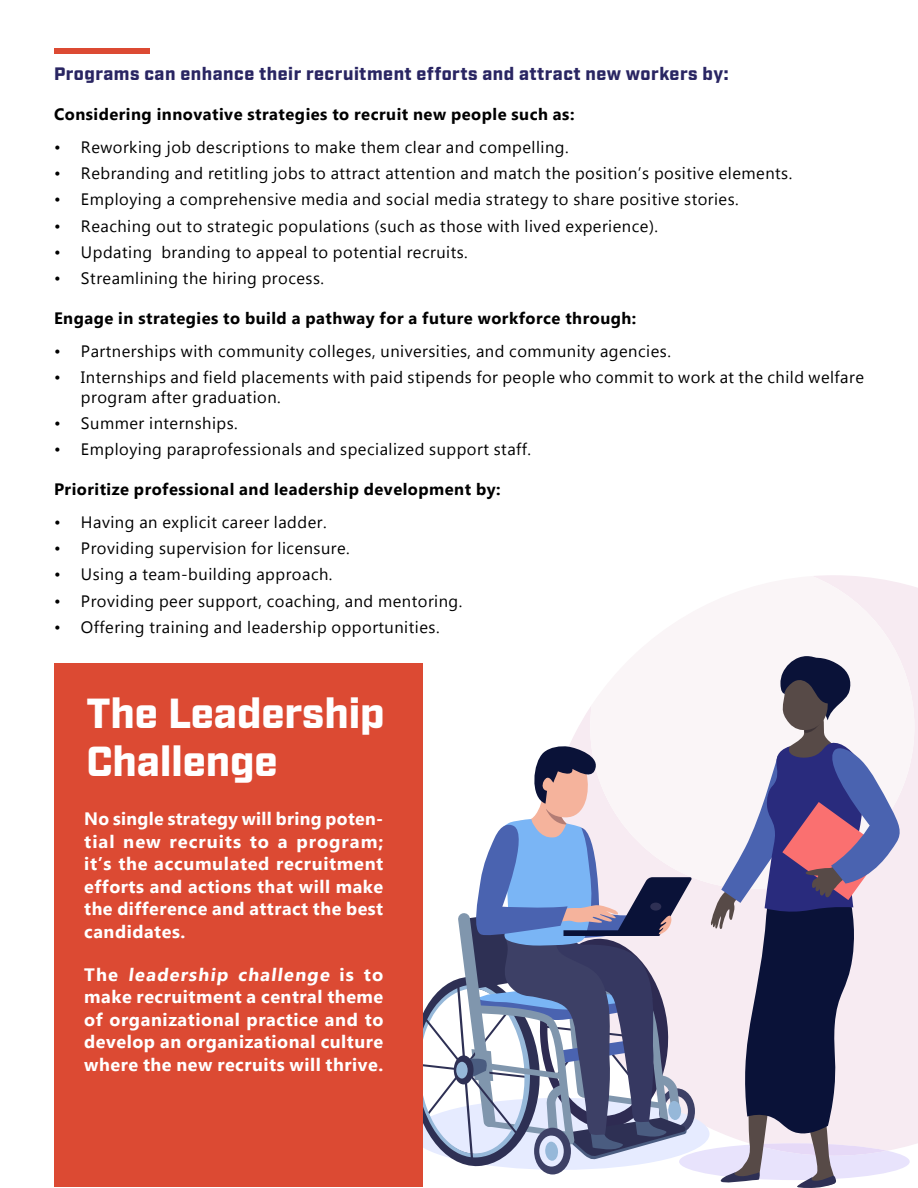
<style>
.page{position:relative;width:918px;height:1188px;background:#fff}
.page>*{position:absolute;margin:0;border:0;box-sizing:border-box;transform-origin:0 0}
.t1{font:900 42px/48px "Industry";color:#fff}
.t2{font:700 18px/22.5px "Gadugi";letter-spacing:.03em;color:#fff;text-align:justify}
.t3{font:900 18px "Industry";letter-spacing:.03em;color:#292562}
.t4{font:16.5px/19.5px "Gadugi";letter-spacing:.03em;color:#000}
.t5{font:700 16.5px "Gadugi";letter-spacing:.03em;color:#000}
</style>
<div class="page">
<div style="left:54px;top:663px;width:368px;height:524px;background:#dc4a33"></div>
<div style="left:54px;top:48px;width:96px;height:6px;background:#dc4a33"></div>
<svg style="left:422px;top:575px;width:488px;height:613px"></svg>
<div style="left:454px;top:1055px;width:20px;height:29px;background:#2e3054;border-radius:50%"></div>
<div style="left:456px;top:1062px;width:12px;height:17px;background:#96b8d9;border-radius:50%"></div>
<p class="t3" style="left:54px;top:63px;width:676px">Programs can enhance their recruitment efforts and attract new workers by:</p>
<p class="t5" style="left:54px;top:104px;width:522px">Considering innovative strategies to recruit new people such as:</p>
<p class="t4" style="left:54px;top:137px;width:516px">• Reworking job descriptions to make them clear and compelling.</p>
<p class="t4" style="left:54px;top:163px;width:740px">• Rebranding and retitling jobs to attract attention and match the position’s positive elements.</p>
<p class="t4" style="left:54px;top:190px;width:686px">• Employing a comprehensive media and social media strategy to share positive stories.</p>
<p class="t4" style="left:54px;top:216px;width:606px">• Reaching out to strategic populations (such as those with lived experience).</p>
<p class="t4" style="left:54px;top:242px;width:415px">• Updating branding to appeal to potential recruits.</p>
<p class="t4" style="left:54px;top:268px;width:272px">• Streamlining the hiring process.</p>
<p class="t5" style="left:54px;top:308px;width:584px">Engage in strategies to build a pathway for a future workforce through:</p>
<p class="t4" style="left:54px;top:341px;width:618px">• Partnerships with community colleges, universities, and community agencies.</p>
<p class="t4" style="left:81px;top:367px;width:785px;text-indent:-27px">• Internships and field placements with paid stipends for people who commit to work at the child welfare program after graduation.</p>
<p class="t4" style="left:54px;top:413px;width:185px">• Summer internships.</p>
<p class="t4" style="left:54px;top:439px;width:479px">• Employing paraprofessionals and specialized support staff.</p>
<p class="t5" style="left:54px;top:479px;width:448px">Prioritize professional and leadership development by:</p>
<p class="t4" style="left:54px;top:512px;width:274px">• Having an explicit career ladder.</p>
<p class="t4" style="left:54px;top:538px;width:297px">• Providing supervision for licensure.</p>
<p class="t4" style="left:54px;top:565px;width:280px">• Using a team-building approach.</p>
<p class="t4" style="left:54px;top:591px;width:410px">• Providing peer support, coaching, and mentoring.</p>
<p class="t4" style="left:54px;top:617px;width:387px">• Offering training and leadership opportunities.</p>
<h1 class="t1" style="left:86px;top:692px;width:300px">The Leadership<br>Challenge</h1>
<p class="t2" style="left:84px;top:808px;width:301px">No single strategy will bring poten&shy;tial new recruits to a program; it’s the accumulated recruitment efforts and actions that will make the difference and attract the best candidates.</p>
<p class="t2" style="left:84px;top:963px;width:301px">The leadership challenge is to make recruitment a central theme of organizational practice and to develop an organizational culture where the new recruits will thrive.</p>
</div>
